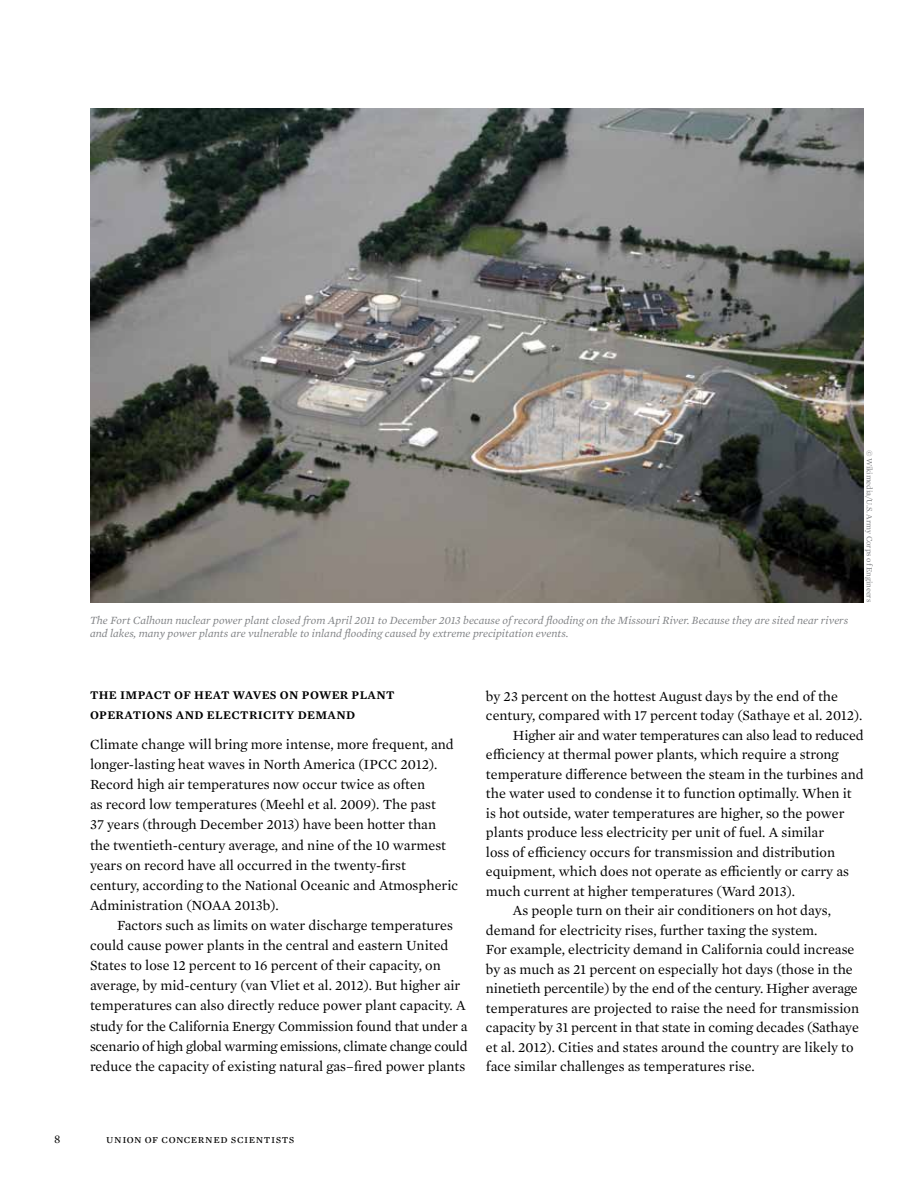
<style>
.page{position:relative;width:918px;height:1188px;background:#fff}
.page>*{position:absolute;margin:0;border:0;box-sizing:border-box;transform-origin:0 0}
.t1{font:14.25px/20.1px "Mercury Text G1";color:#000}
.t2{font:600 12px/20.2px "Mercury Text G1";letter-spacing:.03em;color:#000}
.t3{font:12px "Mercury Text G1";letter-spacing:.045em;color:#000}
.t4{font:italic 11.25px/13.5px "Mercury Text G1";color:#808285}
.t5{font:8.25px "Mercury Text G1";letter-spacing:-.01em;color:#808285}
</style>
<div class="page">
<img style="left:90px;top:108px;width:774px;height:494px">
<p class="t4" style="left:90px;top:613px;width:760px">The Fort Calhoun nuclear power plant closed from April 2011 to December 2013 because of record flooding on the Missouri River. Because they are sited near rivers and lakes, many power plants are vulnerable to inland flooding caused by extreme precipitation events.</p>
<p class="t5" style="left:875px;top:450px;width:153px;rotate:90deg">© Wikimedia/U.S. Army Corps of Engineers</p>
<p class="t2" style="left:90px;top:684px;width:306px">THE IMPACT OF HEAT WAVES ON POWER PLANT<br>OPERATIONS AND ELECTRICITY DEMAND</p>
<p class="t1" style="left:90px;top:734px;width:370px">Climate change will bring more intense, more frequent, and longer-lasting heat waves in North America (IPCC 2012).<br>Record high air temperatures now occur twice as often<br>as record low temperatures (Meehl et al. 2009). The past<br>37 years (through December 2013) have been hotter than the twentieth-century average, and nine of the 10 warmest years on record have all occurred in the twenty-first century, according to the National Oceanic and Atmospheric Administration (NOAA 2013b).</p>
<p class="t1" style="left:90px;top:915px;width:379px;text-indent:27px">Factors such as limits on water discharge temperatures could cause power plants in the central and eastern United States to lose 12 percent to 16 percent of their capacity, on average, by mid-century (van Vliet et al. 2012). But higher air temperatures can also directly reduce power plant capacity. A study for the California Energy Commission found that under a scenario of high global warming emissions, climate change could reduce the capacity of existing natural gas–fired power plants</p>
<p class="t1" style="left:486px;top:685px;width:353px">by 23 percent on the hottest August days by the end of the</p>
<p class="t1" style="left:486px;top:705px;width:378px">century, compared with 17 percent today (Sathaye et al. 2012).</p>
<p class="t1" style="left:513px;top:724px;width:352px">Higher air and water temperatures can also lead to reduced</p>
<p class="t1" style="left:486px;top:744px;width:354px">efficiency at thermal power plants, which require a strong</p>
<p class="t1" style="left:486px;top:763px;width:379px">temperature difference between the steam in the turbines and</p>
<p class="t1" style="left:486px;top:783px;width:367px">the water used to condense it to function optimally. When it</p>
<p class="t1" style="left:486px;top:802px;width:360px">is hot outside, water temperatures are higher, so the power</p>
<p class="t1" style="left:486px;top:822px;width:340px">plants produce less electricity per unit of fuel. A similar</p>
<p class="t1" style="left:486px;top:841px;width:351px">loss of efficiency occurs for transmission and distribution</p>
<p class="t1" style="left:486px;top:861px;width:365px">equipment, which does not operate as efficiently or carry as</p>
<p class="t1" style="left:486px;top:880px;width:311px">much current at higher temperatures (Ward 2013).</p>
<p class="t1" style="left:513px;top:900px;width:320px">As people turn on their air conditioners on hot days,</p>
<p class="t1" style="left:486px;top:919px;width:333px">demand for electricity rises, further taxing the system.</p>
<p class="t1" style="left:486px;top:939px;width:370px">For example, electricity demand in California could increase</p>
<p class="t1" style="left:486px;top:958px;width:368px">by as much as 21 percent on especially hot days (those in the</p>
<p class="t1" style="left:486px;top:978px;width:373px">ninetieth percentile) by the end of the century. Higher average</p>
<p class="t1" style="left:486px;top:997px;width:375px">temperatures are projected to raise the need for transmission</p>
<p class="t1" style="left:486px;top:1017px;width:374px">capacity by 31 percent in that state in coming decades (Sathaye</p>
<p class="t1" style="left:486px;top:1036px;width:369px">et al. 2012). Cities and states around the country are likely to</p>
<p class="t1" style="left:486px;top:1056px;width:270px">face similar challenges as temperatures rise.</p>
<p class="t3" style="left:54px;top:1130px;width:8px">8</p>
<p class="t3" style="left:106px;top:1130px;width:190px">union of concerned scientists</p>
</div>
